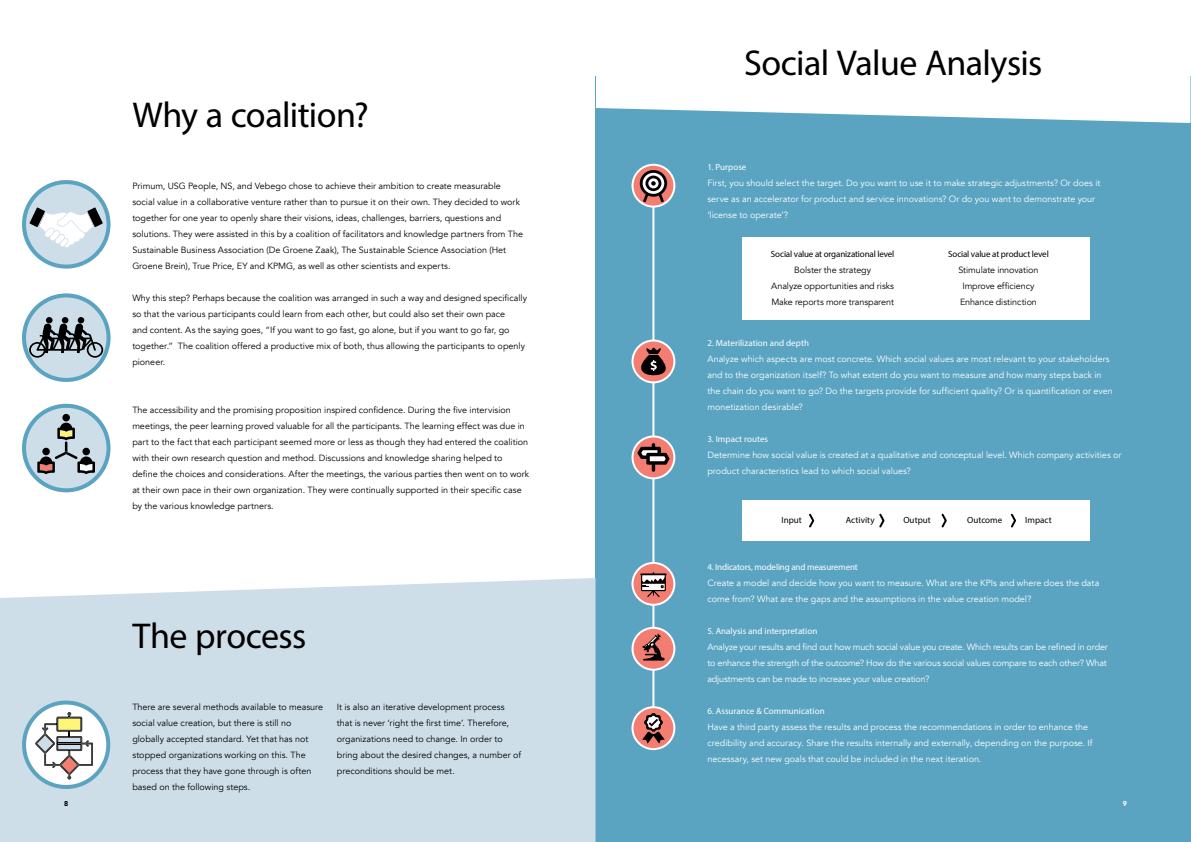
<style>
.page{position:relative;width:1191px;height:842px;background:#fff}
.page>*{position:absolute;margin:0;border:0;box-sizing:border-box;transform-origin:0 0}
.t1{font:36px "Myriad Pro";letter-spacing:-.015em;color:#000}
.t2{font:9px/16px "Avenir";color:#000}
.t3{font:9px/16px "Avenir";color:#fff}
.t4{font:9px "Myriad Pro";color:#fff}
.t5{font:9px "Myriad Pro";letter-spacing:-.015em;color:#000}
.t6{font:9px "Myriad Pro";letter-spacing:.005em;color:#000}
.t7{font:900 7px "Avenir";color:#000}
.t8{font:900 7px "Avenir";color:#fff}
</style>
<div class="page">
<div style="left:595px;top:77px;width:596px;height:765px;background:#5aa4c2"></div>
<hr style="left:652px;top:180px;width:2px;height:562px;background:#fff">
<svg style="left:596px;top:77px;width:594px;height:46px;fill:#fff"></svg>
<div style="left:0;top:578px;width:595px;height:264px;background:#cedee9"></div>
<div style="left:742px;top:237px;width:347px;height:83px;background:#fff"></div>
<svg style="left:632px;top:165px;width:42px;height:42px"></svg>
<div style="left:631px;top:164px;width:44px;height:44px;border:2px solid #fff;border-radius:50%"></div>
<svg style="left:640px;top:170px;width:27px;height:33px"></svg>
<svg style="left:632px;top:340px;width:42px;height:42px"></svg>
<div style="left:631px;top:339px;width:44px;height:44px;border:2px solid #fff;border-radius:50%"></div>
<svg style="left:639px;top:347px;width:28px;height:28px"></svg>
<svg style="left:632px;top:436px;width:42px;height:42px"></svg>
<div style="left:631px;top:435px;width:44px;height:44px;border:2px solid #fff;border-radius:50%"></div>
<svg style="left:637px;top:443px;width:32px;height:29px"></svg>
<svg style="left:632px;top:563px;width:42px;height:42px"></svg>
<div style="left:631px;top:562px;width:44px;height:44px;border:2px solid #fff;border-radius:50%"></div>
<svg style="left:640px;top:572px;width:26px;height:25px"></svg>
<svg style="left:632px;top:628px;width:42px;height:42px"></svg>
<div style="left:631px;top:627px;width:44px;height:44px;border:2px solid #fff;border-radius:50%"></div>
<svg style="left:642px;top:633px;width:22px;height:28px"></svg>
<svg style="left:24px;top:702px;width:84px;height:85px"></svg>
<div style="left:22px;top:700px;width:88px;height:89px;border:4px solid #5aa4c2;border-radius:50%"></div>
<svg style="left:35px;top:712px;width:58px;height:67px"></svg>
<svg style="left:22px;top:180px;width:88px;height:88px"></svg>
<div style="left:22px;top:180px;width:88px;height:89px;border:4px solid #5aa4c2;border-radius:50%"></div>
<svg style="left:22px;top:294px;width:88px;height:88px"></svg>
<div style="left:22px;top:293px;width:88px;height:89px;border:4px solid #5aa4c2;border-radius:50%"></div>
<svg style="left:22px;top:404px;width:88px;height:88px;background:#b6d1e0"></svg>
<div style="left:62px;top:414px;width:8px;height:7px;background:#000;border-radius:50%"></div>
<svg style="left:37px;top:423px;width:58px;height:51px;background:#a3abb0"></svg>
<div style="left:42px;top:448px;width:8px;height:7px;background:#000;border-radius:50%"></div>
<div style="left:22px;top:404px;width:88px;height:88px;border:4px solid #5aa4c2;border-radius:50%"></div>
<svg style="left:632px;top:707px;width:42px;height:42px"></svg>
<div style="left:631px;top:706px;width:44px;height:44px;border:2px solid #fff;border-radius:50%"></div>
<svg style="left:642px;top:713px;width:22px;height:30px"></svg>
<div style="left:742px;top:500px;width:347px;height:41px;background:#fff"></div>
<svg style="left:809px;top:513px;width:6px;height:15px"></svg>
<svg style="left:879px;top:513px;width:6px;height:15px"></svg>
<svg style="left:941px;top:513px;width:6px;height:15px"></svg>
<svg style="left:1011px;top:513px;width:5px;height:15px"></svg>
<h1 class="t1" style="left:132px;top:93px;width:238px">Why a coalition?</h1>
<p class="t2" style="left:132px;top:178px;width:392px">Primum, USG People, NS, and Vebego chose to achieve their ambition to create measurable social value in a collaborative venture rather than to pursue it on their own. They decided to work together for one year to openly share their visions, ideas, challenges, barriers, questions and solutions. They were assisted in this by a coalition of facilitators and knowledge partners from The Sustainable Business Association (De Groene Zaak), The Sustainable Science Association (Het Groene Brein), True Price, EY and KPMG, as well as other scientists and experts.</p>
<p class="t2" style="left:132px;top:290px;width:396px">Why this step? Perhaps because the coalition was arranged in such a way and designed specifically so that the various participants could learn from each other, but could also set their own pace<br>and content. As the saying goes, “If you want to go fast, go alone, but if you want to go far, go together.” The coalition offered a productive mix of both, thus allowing the participants to openly pioneer.</p>
<p class="t2" style="left:132px;top:402px;width:398px">The accessibility and the promising proposition inspired confidence. During the five intervision meetings, the peer learning proved valuable for all the participants. The learning effect was due in part to the fact that each participant seemed more or less as though they had entered the coalition with their own research question and method. Discussions and knowledge sharing helped to define the choices and considerations. After the meetings, the various parties then went on to work at their own pace in their own organization. They were continually supported in their specific case by the various knowledge partners.</p>
<h1 class="t1" style="left:132px;top:613px;width:175px">The process</h1>
<p class="t2" style="left:132px;top:699px;width:192px">There are several methods available to measure social value creation, but there is still no globally accepted standard. Yet that has not stopped organizations working on this. The process that they have gone through is often based on the following steps.</p>
<p class="t2" style="left:337px;top:699px;width:186px">It is also an iterative development process that is never ‘right the first time’. Therefore, organizations need to change. In order to bring about the desired changes, a number of preconditions should be met.</p>
<h1 class="t1" style="left:744px;top:41px;width:300px">Social Value Analysis</h1>
<p class="t4" style="left:707px;top:162px;width:41px">1. Purpose</p>
<p class="t3" style="left:707px;top:175px;width:394px">First, you should select the target. Do you want to use it to make strategic adjustments? Or does it serve as an accelerator for product and service innovations? Or do you want to demonstrate your ‘license to operate’?</p>
<p class="t5" style="left:771px;top:248px;width:125px">Social value at organizational level</p>
<p class="t2" style="left:771px;top:262px;width:124px;text-align:center">Bolster the strategy<br>Analyze opportunities and risks<br>Make reports more transparent</p>
<p class="t5" style="left:948px;top:249px;width:102px">Social value at product level</p>
<p class="t2" style="left:958px;top:262px;width:81px">Stimulate innovation<br>Improve efficiency<br>Enhance distinction</p>
<p class="t4" style="left:707px;top:338px;width:103px">2. Materilization and depth</p>
<p class="t3" style="left:707px;top:351px;width:407px">Analyze which aspects are most concrete. Which social values are most relevant to your stakeholders and to the organization itself? To what extent do you want to measure and how many steps back in the chain do you want to go? Do the targets provide for sufficient quality? Or is quantification or even monetization desirable?</p>
<p class="t4" style="left:707px;top:434px;width:62px">3. Impact routes</p>
<p class="t3" style="left:707px;top:447px;width:415px">Determine how social value is created at a qualitative and conceptual level. Which company activities or product characteristics lead to which social values?</p>
<p class="t5" style="left:781px;top:515px;width:22px">Input</p>
<p class="t6" style="left:845px;top:515px;width:30px">Activity</p>
<p class="t5" style="left:903px;top:515px;width:29px">Output</p>
<p class="t6" style="left:967px;top:515px;width:37px">Outcome</p>
<p class="t5" style="left:1025px;top:515px;width:28px">Impact</p>
<p class="t4" style="left:707px;top:562px;width:152px">4. Indicators, modeling and measurement</p>
<p class="t3" style="left:707px;top:575px;width:393px">Create a model and decide how you want to measure. What are the KPIs and where does the data come from? What are the gaps and the assumptions in the value creation model?</p>
<p class="t4" style="left:707px;top:626px;width:112px">5. Analysis and interpretation</p>
<p class="t3" style="left:707px;top:639px;width:402px;text-align:justify">Analyze your results and find out how much social value you create. Which results can be refined in order to enhance the strength of the outcome? How do the various social values compare to each other? What adjustments can be made to increase your value creation?</p>
<p class="t4" style="left:707px;top:706px;width:119px">6. Assurance &amp; Communication</p>
<p class="t3" style="left:707px;top:719px;width:387px">Have a third party assess the results and process the recommendations in order to enhance the credibility and accuracy. Share the results internally and externally, depending on the purpose. If necessary, set new goals that could be included in the next iteration.</p>
<p class="t7" style="left:64px;top:797px;width:6px">8</p>
<p class="t8" style="left:1122px;top:797px;width:6px">9</p>
</div>
